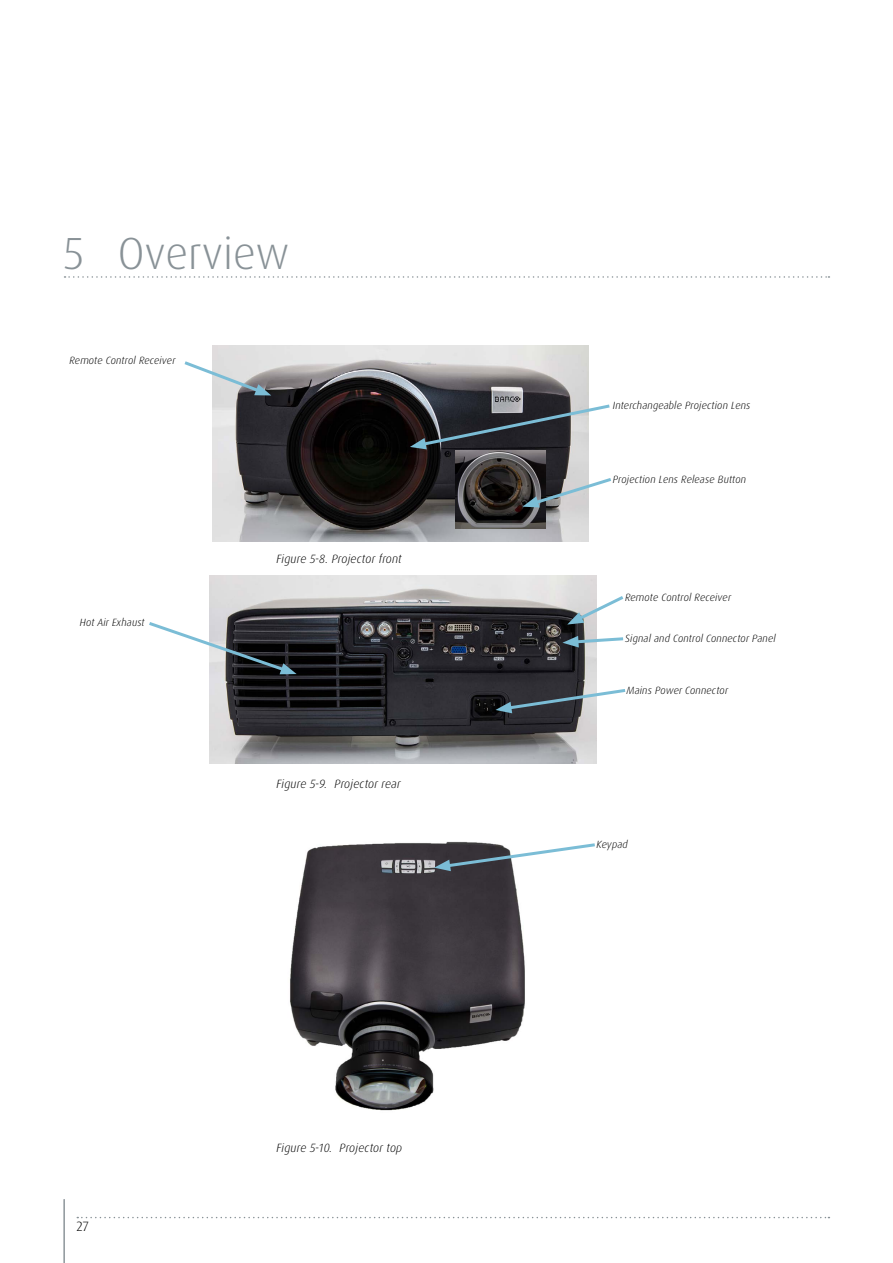
<style>
.page{position:relative;width:893px;height:1263px;background:#fff}
.page>*{position:absolute;margin:0;border:0;box-sizing:border-box;transform-origin:0 0}
.t1{font:300 45px "Dax Pro";color:#899297}
.t2{font:300 13.5px "Dax Pro";color:#000}
.t3{font:italic 300 12px "Dax Pro";letter-spacing:.01em;color:#000}
.t4{font:italic 300 10.5px "Dax Pro";letter-spacing:.01em;color:#000}
</style>
<div class="page">
<svg style="left:77px;top:1217px;width:752px;height:1px"></svg>
<svg style="left:65px;top:276px;width:764px;height:2px"></svg>
<hr style="left:64px;top:1199px;width:1px;height:64px;background:#899297">
<img style="left:213px;top:345px;width:376px;height:197px">
<svg style="left:184px;top:359px;width:87px;height:37px"></svg>
<img style="left:456px;top:451px;width:89px;height:78px">
<svg style="left:523px;top:476px;width:88px;height:31px"></svg>
<svg style="left:410px;top:402px;width:200px;height:47px;background:#54585d"></svg>
<img style="left:210px;top:575px;width:386px;height:188px">
<svg style="left:149px;top:620px;width:148px;height:54px"></svg>
<svg style="left:495px;top:687px;width:131px;height:26px"></svg>
<svg style="left:567px;top:593px;width:57px;height:31px"></svg>
<svg style="left:562px;top:636px;width:62px;height:11px"></svg>
<img style="left:290px;top:843px;width:235px;height:268px">
<svg style="left:434px;top:841px;width:161px;height:30px"></svg>
<h1 class="t1" style="left:64px;top:225px;width:227px">5 Overview</h1>
<p class="t4" style="left:70px;top:354px;width:107px">Remote Control Receiver</p>
<p class="t4" style="left:80px;top:615px;width:66px">Hot Air Exhaust</p>
<p class="t3" style="left:276px;top:551px;width:127px">Figure 5-8. Projector front</p>
<p class="t3" style="left:276px;top:776px;width:126px">Figure 5-9. Projector rear</p>
<p class="t2" style="left:77px;top:1218px;width:14px">27</p>
<p class="t3" style="left:276px;top:1140px;width:127px">Figure 5-10. Projector top</p>
<p class="t4" style="left:613px;top:398px;width:139px">Interchangeable Projection Lens</p>
<p class="t4" style="left:613px;top:473px;width:135px">Projection Lens Release Button</p>
<p class="t4" style="left:625px;top:591px;width:107px">Remote Control Receiver</p>
<p class="t4" style="left:625px;top:632px;width:152px">Signal and Control Connector Panel</p>
<p class="t4" style="left:626px;top:684px;width:103px">Mains Power Connector</p>
<p class="t4" style="left:596px;top:838px;width:33px">Keypad</p>
</div>
